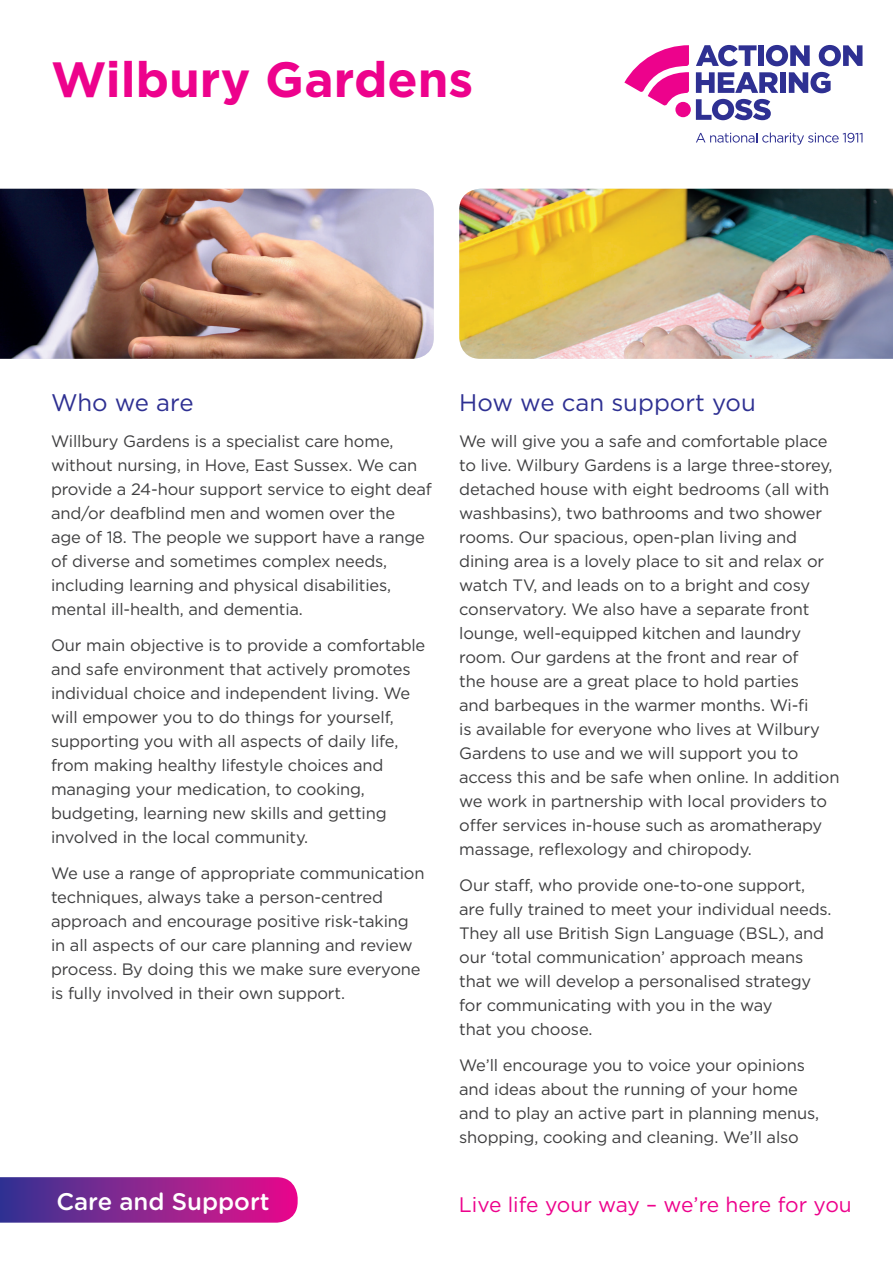
<style>
.page{position:relative;width:893px;height:1263px;background:#fff}
.page>*{position:absolute;margin:0;border:0;box-sizing:border-box;transform-origin:0 0}
.t1{font:700 49.5px "Gotham";color:#ed028c}
.t2{font:24px "Gotham";color:#2e3092}
.t3{font:500 24px "Gotham Rounded";color:#fff}
.t4{font:21px "Gotham";letter-spacing:-.005em;color:#ed028c}
.t5{font:16.5px/24px "Gotham";letter-spacing:-.01em;color:#3e3e3f}
</style>
<div class="page">
<svg style="left:696px;top:133px;width:166px;height:12px"></svg>
<svg style="left:696px;top:45px;width:61px;height:21px"></svg>
<div style="left:758px;top:45px;width:6px;height:21px;background:#2e3092"></div>
<svg style="left:766px;top:45px;width:44px;height:21px"></svg>
<svg style="left:819px;top:45px;width:43px;height:21px"></svg>
<svg style="left:696px;top:72px;width:82px;height:21px"></svg>
<div style="left:780px;top:72px;width:6px;height:21px;background:#2e3092"></div>
<svg style="left:789px;top:72px;width:42px;height:21px"></svg>
<svg style="left:696px;top:99px;width:75px;height:21px"></svg>
<div style="left:675px;top:102px;width:16px;height:15px;background:#ed028c;border-radius:50%"></div>
<svg style="left:624px;top:45px;width:65px;height:61px"></svg>
<svg style="left:0;top:1177px;width:298px;height:46px;background:#902891"></svg>
<img style="left:459px;top:189px;width:434px;height:170px">
<img style="left:0;top:189px;width:434px;height:170px">
<h1 class="t1" style="left:51px;top:47px;width:424px">Wilbury Gardens</h1>
<h2 class="t2" style="left:51px;top:387px;width:144px">Who we are</h2>
<p class="t5" style="left:51px;top:429px;width:382px">Willbury Gardens is a specialist care home, without nursing, in Hove, East Sussex. We can provide a 24-hour support service to eight deaf and/or deafblind men and women over the<br>age of 18. The people we support have a range of diverse and sometimes complex needs, including learning and physical disabilities, mental ill-health, and dementia.</p>
<p class="t5" style="left:51px;top:633px;width:376px">Our main objective is to provide a comfortable and safe environment that actively promotes individual choice and independent living. We will empower you to do things for yourself, supporting you with all aspects of daily life, from making healthy lifestyle choices and managing your medication, to cooking, budgeting, learning new skills and getting involved in the local community.</p>
<p class="t5" style="left:51px;top:861px;width:375px">We use a range of appropriate communication techniques, always take a person-centred approach and encourage positive risk-taking in all aspects of our care planning and review process. By doing this we make sure everyone is fully involved in their own support.</p>
<h2 class="t2" style="left:459px;top:387px;width:298px">How we can support you</h2>
<p class="t5" style="left:459px;top:429px;width:382px">We will give you a safe and comfortable place to live. Wilbury Gardens is a large three-storey, detached house with eight bedrooms (all with washbasins), two bathrooms and two shower rooms. Our spacious, open-plan living and dining area is a lovely place to sit and relax or watch TV, and leads on to a bright and cosy conservatory. We also have a separate front lounge, well-equipped kitchen and laundry room. Our gardens at the front and rear of<br>the house are a great place to hold parties<br>and barbeques in the warmer months. Wi-fi<br>is available for everyone who lives at Wilbury Gardens to use and we will support you to access this and be safe when online. In addition we work in partnership with local providers to offer services in-house such as aromatherapy massage, reflexology and chiropody.</p>
<p class="t5" style="left:459px;top:873px;width:374px">Our staff, who provide one-to-one support, are fully trained to meet your individual needs.<br>They all use British Sign Language (BSL), and our ‘total communication’ approach means that we will develop a personalised strategy for communicating with you in the way<br>that you choose.</p>
<p class="t5" style="left:459px;top:1053px;width:362px">We’ll encourage you to voice your opinions and ideas about the running of your home and to play an active part in planning menus, shopping, cooking and cleaning. We’ll also</p>
<h2 class="t3" style="left:57px;top:1184px;width:215px">Care and Support</h2>
<p class="t4" style="left:459px;top:1191px;width:395px">Live life your way – we’re here for you</p>
</div>
